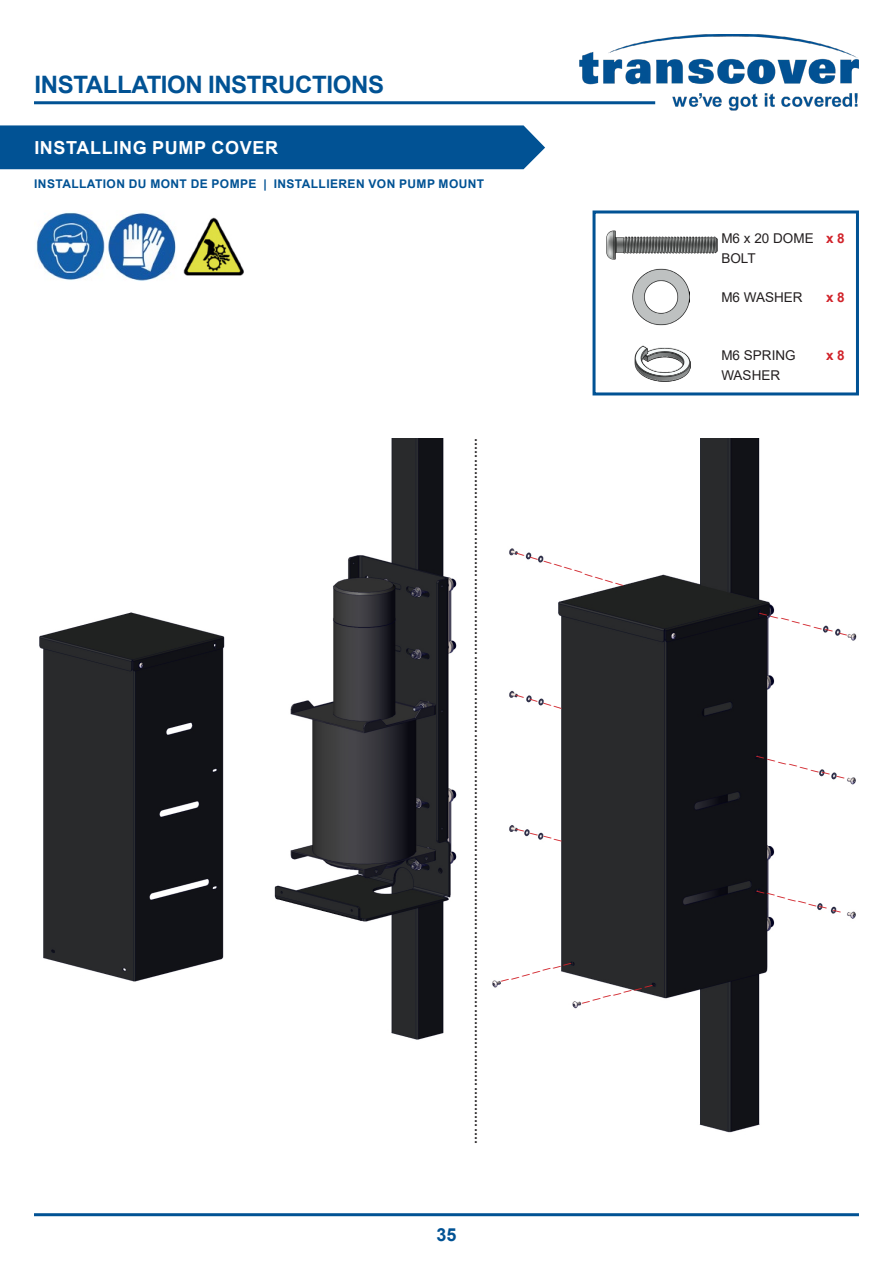
<style>
.page{position:relative;width:893px;height:1263px;background:#fff}
.page>*{position:absolute;margin:0;border:0;box-sizing:border-box;transform-origin:0 0}
.t1{font:700 24px "Arial";letter-spacing:-.015em;color:#015294}
.t2{font:18px "Minion Pro";color:#231f20}
.t3{font:700 18px "Arial";letter-spacing:.035em;color:#fff}
.t4{font:700 18px "Arial";color:#015294}
.t5{font:13.5px "Arial";color:#d1232a}
.t6{font:13.5px/19.5px "Arial";color:#231f20}
.t7{font:700 13.5px "Arial";color:#d1232a}
.t8{font:700 12px "Arial";letter-spacing:.035em;color:#015294}
</style>
<div class="page">
<img style="left:578px;top:34px;width:281px;height:77px">
<hr style="left:34px;top:101px;width:621px;height:3px;background:#015294">
<hr style="left:34px;top:1213px;width:825px;height:3px;background:#015294">
<div style="left:0;top:125px;width:545px;height:44px;background:#015294"></div>
<img style="left:36px;top:212px;width:208px;height:69px">
<img style="left:492px;top:438px;width:365px;height:695px">
<div style="left:592px;top:210px;width:267px;height:185px;border:3px solid #015294"></div>
<img style="left:39px;top:438px;width:418px;height:602px">
<img style="left:606px;top:230px;width:111px;height:29px">
<img style="left:633px;top:269px;width:57px;height:57px">
<img style="left:634px;top:346px;width:57px;height:35px">
<h1 class="t1" style="left:34px;top:67px;width:351px">INSTALLATION INSTRUCTIONS</h1>
<p class="t3" style="left:34px;top:135px;width:245px">INSTALLING PUMP COVER</p>
<p class="t8" style="left:34px;top:176px;width:451px">INSTALLATION DU MONT DE POMPE | INSTALLIEREN VON PUMP MOUNT</p>
<p class="t2" style="left:493px;top:438px;width:707px;rotate:90deg">............................................................................................................................................................................</p>
<p class="t5" style="left:522px;top:537px;width:112px;rotate:17deg">_ _ _ _ _ _ _ _ _ _</p>
<p class="t5" style="left:521px;top:679px;width:48px;rotate:17deg">_ _ _ _</p>
<p class="t5" style="left:520px;top:813px;width:48px;rotate:14deg">_ _ _ _</p>
<p class="t5" style="left:497px;top:966px;width:73px;rotate:-15deg">_ _ _ _ _ _ _</p>
<p class="t5" style="left:578px;top:987px;width:73px;rotate:-14deg">_ _ _ _ _ _ _</p>
<p class="t4" style="left:436px;top:1221px;width:22px">35</p>
<p class="t6" style="left:721px;top:229px;width:94px">M6 x 20 DOME<br>BOLT</p>
<p class="t6" style="left:721px;top:287px;width:83px">M6 WASHER</p>
<p class="t7" style="left:826px;top:229px;width:20px">x 8</p>
<p class="t7" style="left:826px;top:287px;width:20px">x 8</p>
<p class="t6" style="left:721px;top:346px;width:76px">M6 SPRING</p>
<p class="t6" style="left:721px;top:365px;width:60px">WASHER</p>
<p class="t7" style="left:826px;top:346px;width:20px">x 8</p>
<p class="t5" style="left:764px;top:597px;width:92px;rotate:14deg">_ _ _ _ _ _ _ _</p>
<p class="t5" style="left:761px;top:740px;width:92px;rotate:14deg">_ _ _ _ _ _ _ _</p>
<p class="t5" style="left:761px;top:875px;width:88px;rotate:14deg">_ _ _ _ _ _ _ _</p>
</div>
